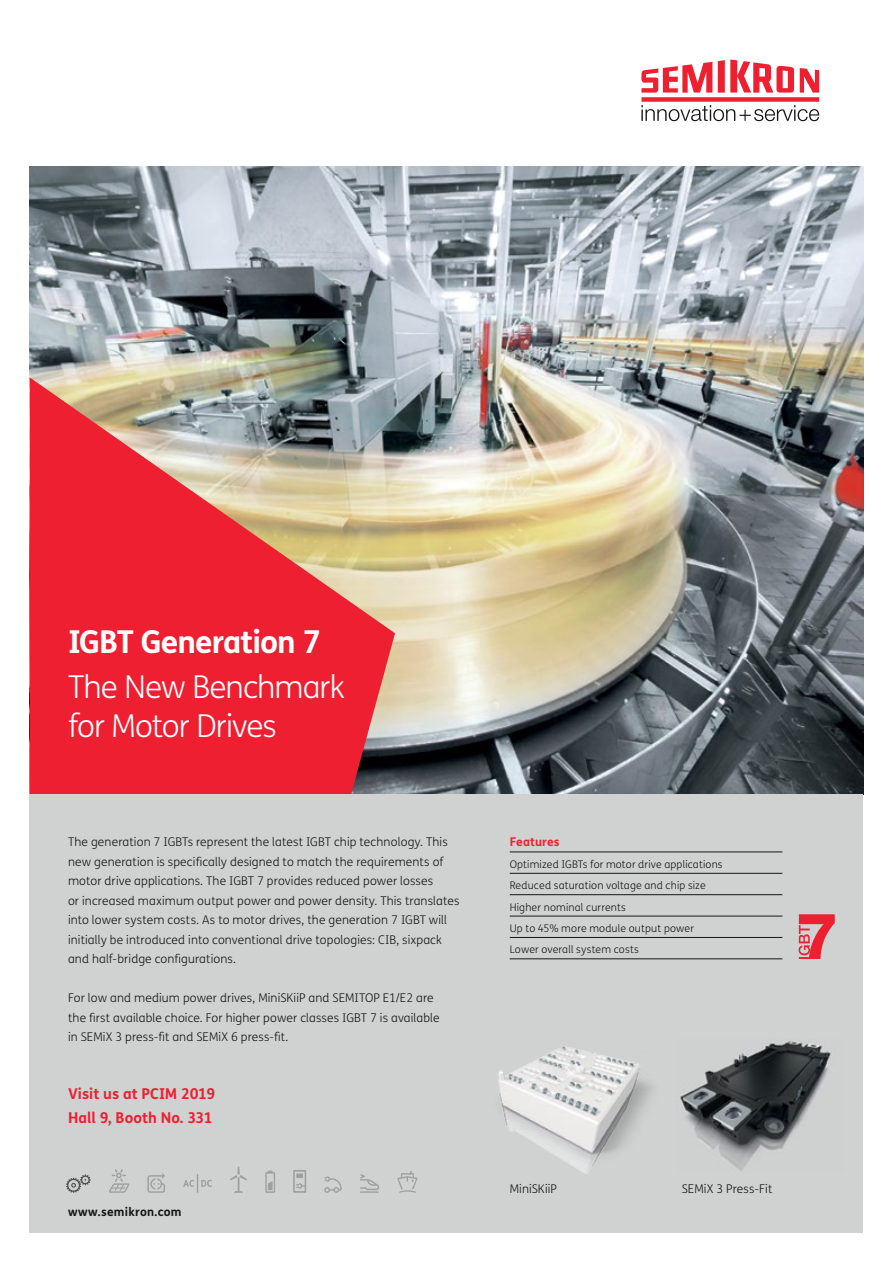
<style>
.page{position:relative;width:893px;height:1263px;background:#fff}
.page>*{position:absolute;margin:0;border:0;box-sizing:border-box;transform-origin:0 0}
.t1{font:300 31.5px/39px "FS Me Pro";letter-spacing:-.03em;color:#fff}
.t2{font:700 31.5px "FS Me Pro";letter-spacing:-.03em;color:#fff}
.t3{font:700 15px/24px "FS Me Pro";color:#ed1f31}
.t4{font:300 12px/19.5px "FS Me Pro";letter-spacing:.01em;color:#131719}
.t5{font:700 12px "FS Me Pro";letter-spacing:.02em;color:#131719}
.t6{font:700 12px "FS Me Pro";letter-spacing:.01em;color:#ed1f31}
.t7{font:300 10.5px/21.5px "FS Me Pro";letter-spacing:.015em;color:#131719}
</style>
<div class="page">
<img style="left:30px;top:167px;width:833px;height:628px">
<svg style="left:641px;top:60px;width:178px;height:61px"></svg>
<svg style="left:30px;top:377px;width:365px;height:418px;background:#da5054"></svg>
<div style="left:30px;top:795px;width:833px;height:438px;background:#d0d2d1"></div>
<svg style="left:265px;top:1171px;width:10px;height:22px"></svg>
<svg style="left:293px;top:1170px;width:13px;height:23px"></svg>
<svg style="left:230px;top:1166px;width:17px;height:27px"></svg>
<svg style="left:360px;top:1174px;width:19px;height:19px"></svg>
<svg style="left:324px;top:1176px;width:18px;height:17px"></svg>
<svg style="left:66px;top:1174px;width:25px;height:19px"></svg>
<svg style="left:147px;top:1173px;width:18px;height:20px"></svg>
<svg style="left:109px;top:1169px;width:20px;height:24px"></svg>
<svg style="left:397px;top:1171px;width:21px;height:22px"></svg>
<svg style="left:183px;top:1174px;width:29px;height:19px"></svg>
<hr style="left:510px;top:852px;width:272px;height:1px;background:#131719">
<hr style="left:510px;top:873px;width:272px;height:1px;background:#131719">
<hr style="left:510px;top:894px;width:272px;height:1px;background:#131719">
<hr style="left:510px;top:916px;width:272px;height:1px;background:#131719">
<hr style="left:510px;top:937px;width:272px;height:1px;background:#131719">
<hr style="left:510px;top:958px;width:272px;height:1px;background:#131719">
<img style="left:680px;top:1041px;width:151px;height:130px">
<img style="left:498px;top:1046px;width:154px;height:127px">
<svg style="left:799px;top:914px;width:36px;height:45px"></svg>
<h1 class="t2" style="left:68px;top:618px;width:255px">IGBT Generation 7</h1>
<h1 class="t1" style="left:68px;top:667px;width:278px">The New Benchmark for Motor Drives</h1>
<p class="t4" style="left:68px;top:832px;width:393px">The generation 7 IGBTs represent the latest IGBT chip technology. This new generation is specifically designed to match the requirements of motor drive applications. The IGBT 7 provides reduced power losses<br>or increased maximum output power and power density. This translates into lower system costs. As to motor drives, the generation 7 IGBT will initially be introduced into conventional drive topologies: CIB, sixpack and half-bridge configurations.</p>
<p class="t4" style="left:68px;top:988px;width:373px">For low and medium power drives, MiniSKiiP and SEMITOP E1/E2 are the first available choice. For higher power classes IGBT 7 is available in SEMiX 3 press-fit and SEMiX 6 press-fit.</p>
<p class="t3" style="left:68px;top:1081px;width:149px">Visit us at PCIM 2019<br>Hall 9, Booth No. 331</p>
<p class="t5" style="left:68px;top:1203px;width:115px">www.semikron.com</p>
<p class="t6" style="left:510px;top:833px;width:51px">Features</p>
<p class="t7" style="left:510px;top:853px;width:214px">Optimized IGBTs for motor drive applications Reduced saturation voltage and chip size Higher nominal currents<br>Up to 45% more module output power Lower overall system costs</p>
<p class="t4" style="left:510px;top:1178px;width:49px">MiniSKiiP</p>
<p class="t4" style="left:682px;top:1178px;width:92px">SEMiX 3 Press-Fit</p>
</div>
